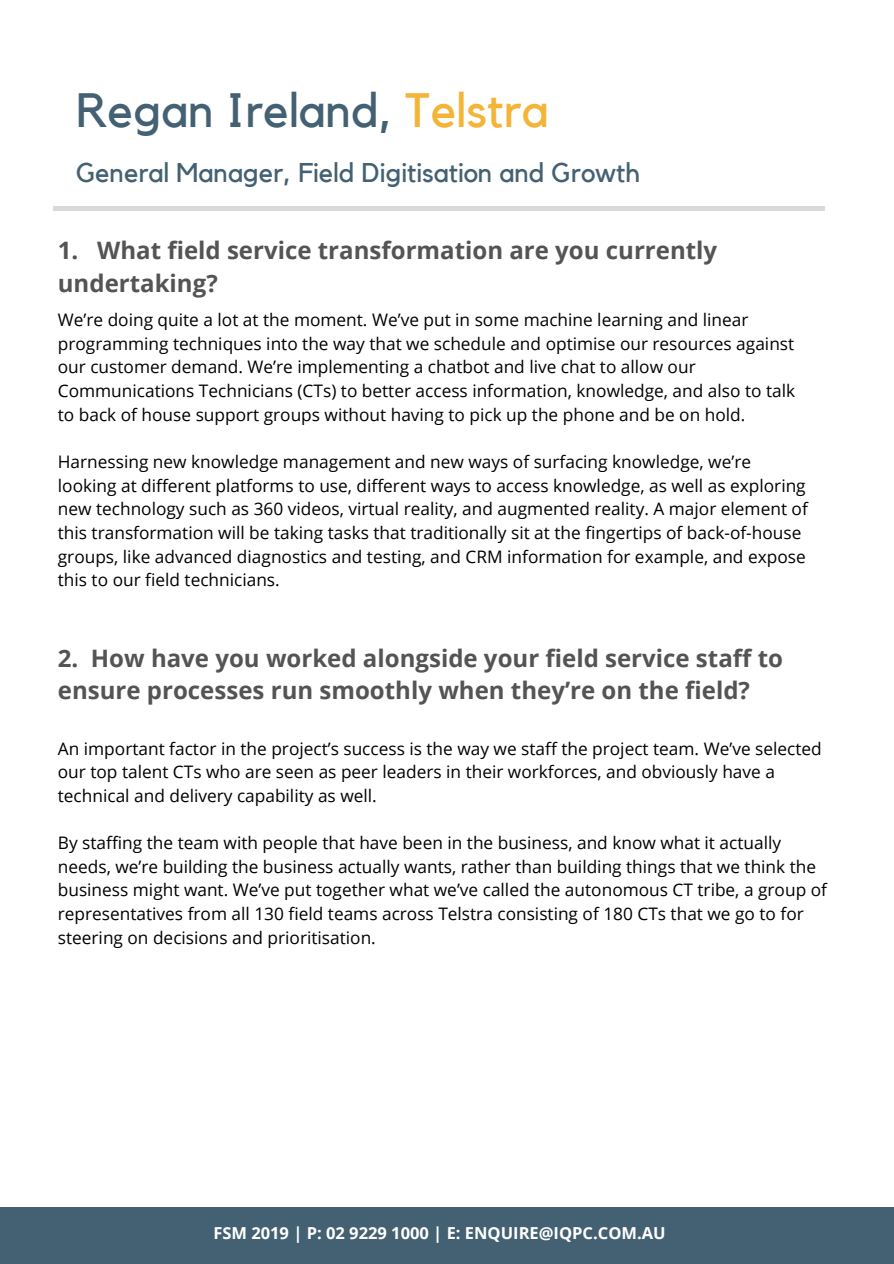
<style>
.page{position:relative;width:894px;height:1264px;background:#fff}
.page>*{position:absolute;margin:0;border:0;box-sizing:border-box;transform-origin:0 0}
.t1{font:48px "Kollektif";color:#436172}
.t2{font:27px "Kollektif";color:#436172}
.t3{font:700 24px/32.7px "Open Sans";color:#545454}
.t4{font:17.25px/23.7px "Open Sans";color:#000}
.t5{font:700 16.5px "Open Sans";color:#fff}
.s1{color:#f4b438}
</style>
<div class="page">
<hr style="left:53px;top:207px;width:772px;height:3px;background:#d9d9d9">
<div style="left:0;top:1207px;width:893px;height:56px;background:#436172"></div>
<h1 class="t1" style="left:76px;top:88px;width:473px">Regan Ireland, <span class="s1">Telstra</span></h1>
<h2 class="t2" style="left:76px;top:160px;width:565px">General Manager, Field Digitisation and Growth</h2>
<h3 class="t3" style="left:58px;top:234px;width:660px">1. What field service transformation are you currently undertaking?</h3>
<p class="t4" style="left:58px;top:307px;width:738px">We’re doing quite a lot at the moment. We’ve put in some machine learning and linear programming techniques into the way that we schedule and optimise our resources against our customer demand. We’re implementing a chatbot and live chat to allow our Communications Technicians (CTs) to better access information, knowledge, and also to talk to back of house support groups without having to pick up the phone and be on hold.</p>
<p class="t4" style="left:58px;top:449px;width:751px">Harnessing new knowledge management and new ways of surfacing knowledge, we’re looking at different platforms to use, different ways to access knowledge, as well as exploring new technology such as 360 videos, virtual reality, and augmented reality. A major element of this transformation will be taking tasks that traditionally sit at the fingertips of back-of-house groups, like advanced diagnostics and testing, and CRM information for example, and expose this to our field technicians.</p>
<h3 class="t3" style="left:58px;top:641px;width:726px">2. How have you worked alongside your field service staff to ensure processes run smoothly when they’re on the field?</h3>
<p class="t4" style="left:58px;top:736px;width:765px">An important factor in the project’s success is the way we staff the project team. We’ve selected our top talent CTs who are seen as peer leaders in their workforces, and obviously have a technical and delivery capability as well.</p>
<p class="t4" style="left:58px;top:830px;width:770px">By staffing the team with people that have been in the business, and know what it actually needs, we’re building the business actually wants, rather than building things that we think the business might want. We’ve put together what we’ve called the autonomous CT tribe, a group of representatives from all 130 field teams across Telstra consisting of 180 CTs that we go to for steering on decisions and prioritisation.</p>
<p class="t5" style="left:213px;top:1220px;width:453px">FSM 2019 | P: 02 9229 1000 | E: ENQUIRE@IQPC.COM.AU</p>
</div>
